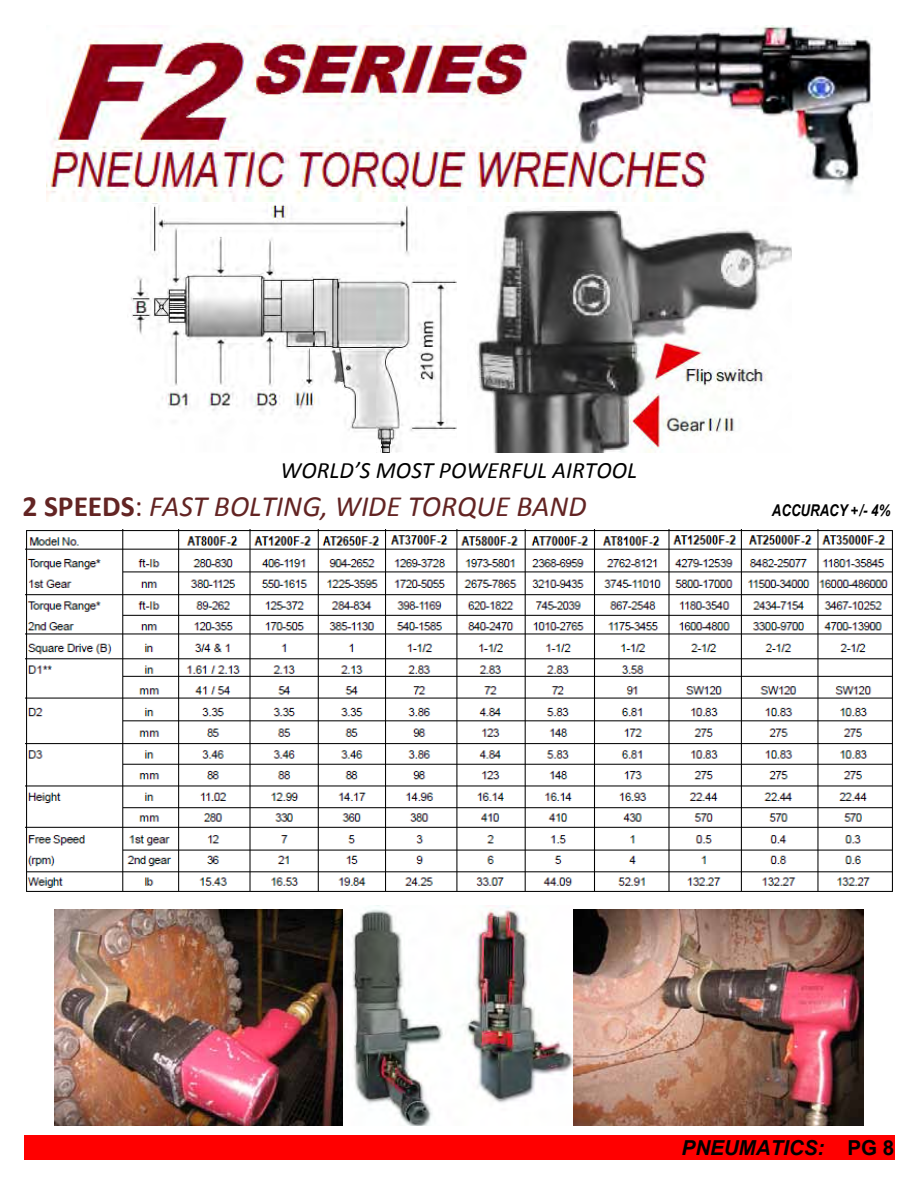
<style>
.page{position:relative;width:918px;height:1188px;background:#fff}
.page>*{position:absolute;margin:0;border:0;box-sizing:border-box;transform-origin:0 0}
.t1{font:italic 29.4px "Calibri";color:#632423}
.t2{font:italic 23.4px "Calibri";color:#000}
.t3{font:italic 700 20.7px "Arial";letter-spacing:-.005em;color:#000}
.t4{font:italic 700 16.2px "Arial Narrow";letter-spacing:-.005em;color:#000}
.s1{font-weight:700;font-style:normal}
.s2{font-style:normal}
</style>
<div class="page">
<img style="left:47px;top:26px;width:826px;height:175px">
<img style="left:131px;top:204px;width:325px;height:249px">
<img style="left:477px;top:209px;width:314px;height:244px">
<img style="left:26px;top:530px;width:867px;height:362px">
<img style="left:55px;top:909px;width:288px;height:217px">
<img style="left:352px;top:906px;width:221px;height:220px">
<img style="left:573px;top:909px;width:290px;height:217px">
<div style="left:24px;top:1135px;width:870px;height:25px;background:#f00"></div>
<p class="t2" style="left:281px;top:453px;width:358px">WORLD’S MOST POWERFUL AIRTOOL</p>
<p class="t1" style="left:22px;top:485px;width:566px"><span class="s1">2 SPEEDS</span><span class="s2">:</span> FAST BOLTING, WIDE TORQUE BAND</p>
<p class="t4" style="left:772px;top:497px;width:120px">ACCURACY +/- 4%</p>
<p class="t3" style="left:682px;top:1134px;width:214px">PNEUMATICS: <span class="s2">PG 8</span></p>
</div>
